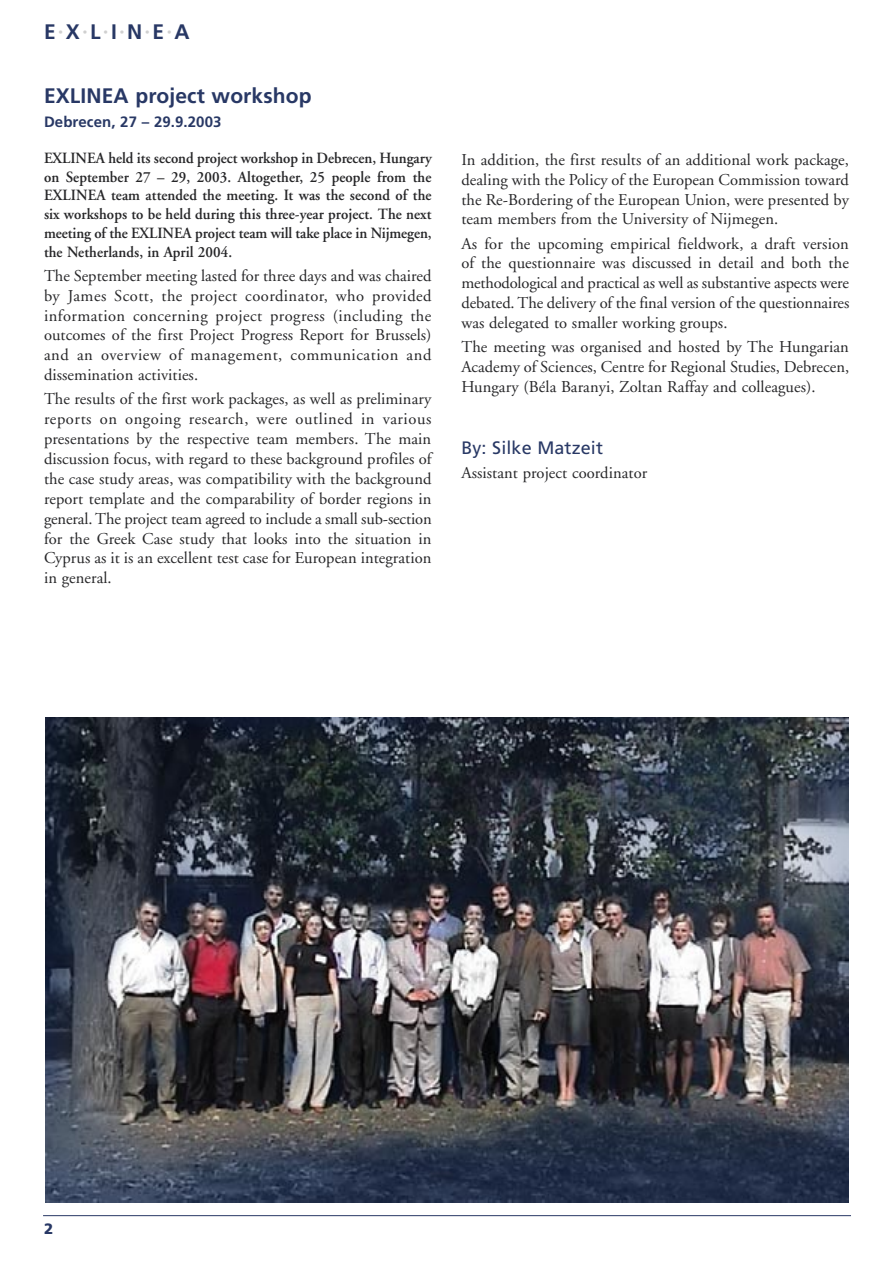
<style>
.page{position:relative;width:893px;height:1263px;background:#fff}
.page>*{position:absolute;margin:0;border:0;box-sizing:border-box;transform-origin:0 0}
.EX_Headings_Semibold{font:700 21px "Frutiger";letter-spacing:.005em;color:#283865}
.Authors{font:18px "Frutiger";letter-spacing:.005em;color:#283865}
.t1{font:16.5px/20px "Adobe Garamond";letter-spacing:.005em;color:#262628;text-align:justify}
.t2{font:600 15.6px/18.8px "Adobe Garamond";letter-spacing:-.005em;color:#262628;text-align:justify;scale:.95 1}
.EX_Headings_Semibold-2{font:700 15px "Frutiger";letter-spacing:.005em;color:#283865}
.t3{font:900 15px "Frutiger";color:#283865}
.s1{color:#d0d0d0}
</style>
<div class="page">
<hr style="left:43px;top:1215px;width:808px;height:1px;background:#283865">
<img style="left:45px;top:718px;width:804px;height:484px">
<p class="EX_Headings_Semibold" style="left:44px;top:19px;width:147px">E<span class="s1">·</span>X<span class="s1">·</span>L<span class="s1">·</span>I<span class="s1">·</span>N<span class="s1">·</span>E<span class="s1">·</span>A</p>
<p class="EX_Headings_Semibold" style="left:44px;top:83px;width:269px">EXLINEA project workshop</p>
<p class="EX_Headings_Semibold-2" style="left:44px;top:113px;width:179px">Debrecen, 27 – 29.9.2003</p>
<p class="t2" style="left:44px;top:149px;width:410px">EXLINEA held its second project workshop in Debrecen, Hungary on September 27 – 29, 2003. Altogether, 25 people from the EXLINEA team attended the meeting. It was the second of the six workshops to be held during this three-year project. The next meeting of the EXLINEA project team will take place in Nijmegen, the Netherlands, in April 2004.</p>
<p class="t1" style="left:44px;top:266px;width:389px">The September meeting lasted for three days and was chaired by James Scott, the project coordinator, who provided information concerning project progress (including the outcomes of the first Project Progress Report for Brussels) and an overview of management, communication and dissemination activities.</p>
<p class="t1" style="left:44px;top:390px;width:389px">The results of the first work packages, as well as preliminary reports on ongoing research, were outlined in various presentations by the respective team members. The main discussion focus, with regard to these background profiles of the case study areas, was compatibility with the background report template and the comparability of border regions in general. The project team agreed to include a small sub-section for the Greek Case study that looks into the situation in Cyprus as it is an excellent test case for European integration in general.</p>
<p class="t1" style="left:461px;top:150px;width:389px">In addition, the first results of an additional work package, dealing with the Policy of the European Commission toward the Re-Bordering of the European Union, were presented by team members from the University of Nijmegen.</p>
<p class="t1" style="left:461px;top:234px;width:389px">As for the upcoming empirical fieldwork, a draft version of the questionnaire was discussed in detail and both the methodological and practical as well as substantive aspects were debated. The delivery of the final version of the questionnaires was delegated to smaller working groups.</p>
<p class="t1" style="left:461px;top:337px;width:389px">The meeting was organised and hosted by The Hungarian Academy of Sciences, Centre for Regional Studies, Debrecen, Hungary (Béla Baranyi, Zoltan Raffay and colleagues).</p>
<p class="Authors" style="left:461px;top:437px;width:143px">By: Silke Matzeit</p>
<p class="t1" style="left:461px;top:463px;width:187px">Assistant project coordinator</p>
<p class="t3" style="left:44px;top:1220px;width:11px">2</p>
</div>
